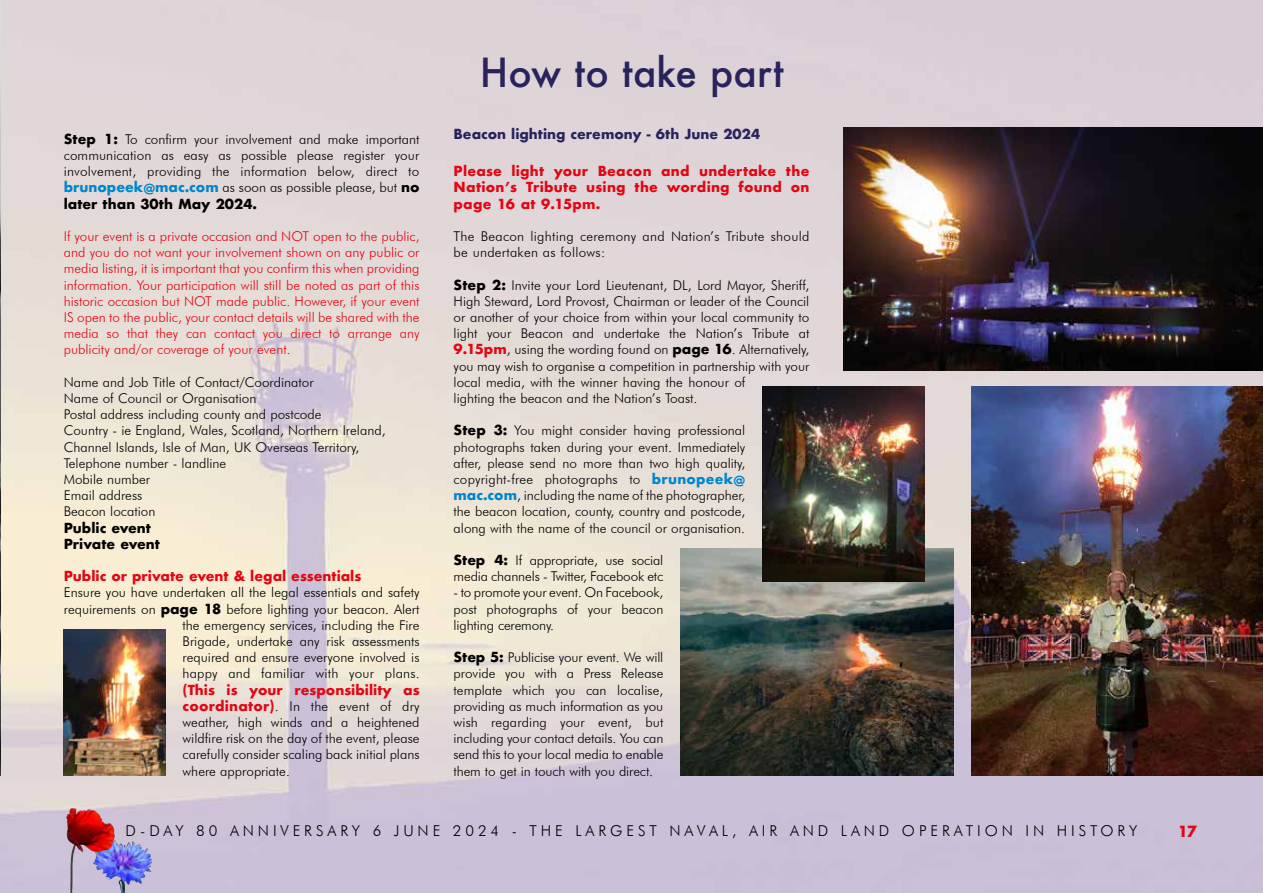
<style>
.page{position:relative;width:1263px;height:893px;background:#fff}
.page>*{position:absolute;margin:0;border:0;box-sizing:border-box;transform-origin:0 0}
.t1{font:500 39px "Futura";color:#29235c}
.t2{font:300 15px "Futura BT";letter-spacing:.26em;color:#000}
.t3{font:700 15px "Futura";color:#e30613}
.t4{font:300 13.5px/16.2px "Futura BT";color:#000;text-align:justify}
.t5{font:300 13.5px/16.2px "Futura BT";color:#e30613;text-align:justify}
.t6{font:700 13.5px/16.2px "Futura";color:#e30613;text-align:justify}
.t7{font:300 13.5px/16.2px "Futura BT";letter-spacing:.02em;color:#000}
.t8{font:700 13.5px/16.2px "Futura";color:#000}
.t9{font:700 13.5px "Futura";color:#29235c}
.s1{font-family:"Futura";font-weight:700}
.s2{font-family:"Futura";font-weight:700;color:#0086ce}
.s3{font-family:"Futura";font-weight:700;color:#e30613}
</style>
<div class="page">
<img style="left:0;top:0;width:1263px;height:893px">
<svg style="left:102px;top:840px;width:13px;height:5px"></svg>
<img style="left:66px;top:808px;width:8px;height:53px">
<img style="left:0;top:0;width:1px;height:776px">
<img style="left:843px;top:128px;width:420px;height:243px">
<img style="left:971px;top:387px;width:292px;height:389px">
<img style="left:680px;top:549px;width:274px;height:227px">
<img style="left:762px;top:387px;width:162px;height:194px">
<img style="left:64px;top:630px;width:102px;height:146px">
<p class="t4" style="left:64px;top:131px;width:357px"><span class="s1">Step 1:</span> To confirm your involvement and make important communication as easy as possible please register your involvement, providing the information below, direct to <span class="s2">brunopeek@mac.com</span> as soon as possible please, but <span class="s1">no</span></p>
<p class="t8" style="left:64px;top:195px;width:195px">later than 30th May 2024.</p>
<p class="t5" style="left:64px;top:228px;width:357px">If your event is a private occasion and NOT open to the public, and you do not want your involvement shown on any public or media listing, it is important that you confirm this when providing information. Your participation will still be noted as part of this historic occasion but NOT made public. However, if your event IS open to the public, your contact details will be shared with the media so that they can contact you direct to arrange any publicity and/or coverage of your event.</p>
<p class="t4" style="left:64px;top:374px;width:323px;text-align:left">Name and Job Title of Contact/Coordinator<br>Name of Council or Organisation<br>Postal address including county and postcode<br>Country - ie England, Wales, Scotland, Northern Ireland, Channel Islands, Isle of Man, UK Overseas Territory, Telephone number - landline<br>Mobile number<br>Email address<br>Beacon location</p>
<p class="t8" style="left:64px;top:519px;width:98px">Public event<br>Private event</p>
<p class="t6" style="left:64px;top:568px;width:299px">Public or private event &amp; legal essentials</p>
<p class="t4" style="left:64px;top:584px;width:357px;text-align:right">Ensure you have undertaken all the legal essentials and safety requirements on <span class="s1">page 18</span> before lighting your beacon. Alert the emergency services, including the Fire<br>Brigade, undertake any risk assessments<br>required and ensure everyone involved is<br>happy and familiar with your plans.</p>
<p class="t6" style="left:183px;top:681px;width:239px">(This is your responsibility as</p>
<p class="t4" style="left:183px;top:698px;width:239px"><span class="s3">coordinator)</span>. In the event of dry weather, high winds and a heightened wildfire risk on the day of the event, please carefully consider scaling back initial plans where appropriate.</p>
<h1 class="t1" style="left:480px;top:46px;width:305px">How to take part</h1>
<p class="t9" style="left:454px;top:124px;width:308px">Beacon lighting ceremony - 6th June 2024</p>
<p class="t6" style="left:454px;top:163px;width:357px">Please light your Beacon and undertake the Nation’s Tribute using the wording found on page 16 at 9.15pm.</p>
<p class="t7" style="left:454px;top:228px;width:357px">The Beacon lighting ceremony and Nation’s Tribute should be undertaken as follows:</p>
<p class="t4" style="left:454px;top:277px;width:357px;text-align:left"><span class="s1">Step 2:</span> Invite your Lord Lieutenant, DL, Lord Mayor, Sheriff, High Steward, Lord Provost, Chairman or leader of the Council or another of your choice from within your local community to light your Beacon and undertake the Nation’s Tribute at <span class="s3">9.15pm</span>, using the wording found on <span class="s1">page 16</span>. Alternatively, you may wish to organise a competition in partnership with your local media, with the winner having the honour of<br>lighting the beacon and the Nation’s Toast.</p>
<p class="t4" style="left:454px;top:422px;width:293px"><span class="s1">Step 3:</span> You might consider having professional photographs taken during your event. Immediately after, please send no more than two high quality, copyright-free photographs to <span class="s2">brunopeek@ mac.com</span>, including the name of the photographer, the beacon location, county, country and postcode, along with the name of the council or organisation.</p>
<p class="t4" style="left:454px;top:552px;width:211px"><span class="s1">Step 4:</span> If appropriate, use social media channels - Twitter, Facebook etc</p>
<p class="t4" style="left:454px;top:584px;width:211px">- to promote your event. On Facebook, post photographs of your beacon lighting ceremony.</p>
<p class="t4" style="left:454px;top:649px;width:211px"><span class="s1">Step 5:</span> Publicise your event. We will provide you with a Press Release template which you can localise, providing as much information as you wish regarding your event, but including your contact details. You can send this to your local media to enable them to get in touch with you direct.</p>
<p class="t2" style="left:125px;top:821px;width:1013px">D-DAY 80 ANNIVERSARY 6 JUNE 2024 - THE LARGEST NAVAL, AIR AND LAND OPERATION IN HISTORY</p>
<p class="t3" style="left:1178px;top:820px;width:21px">17</p>
</div>
